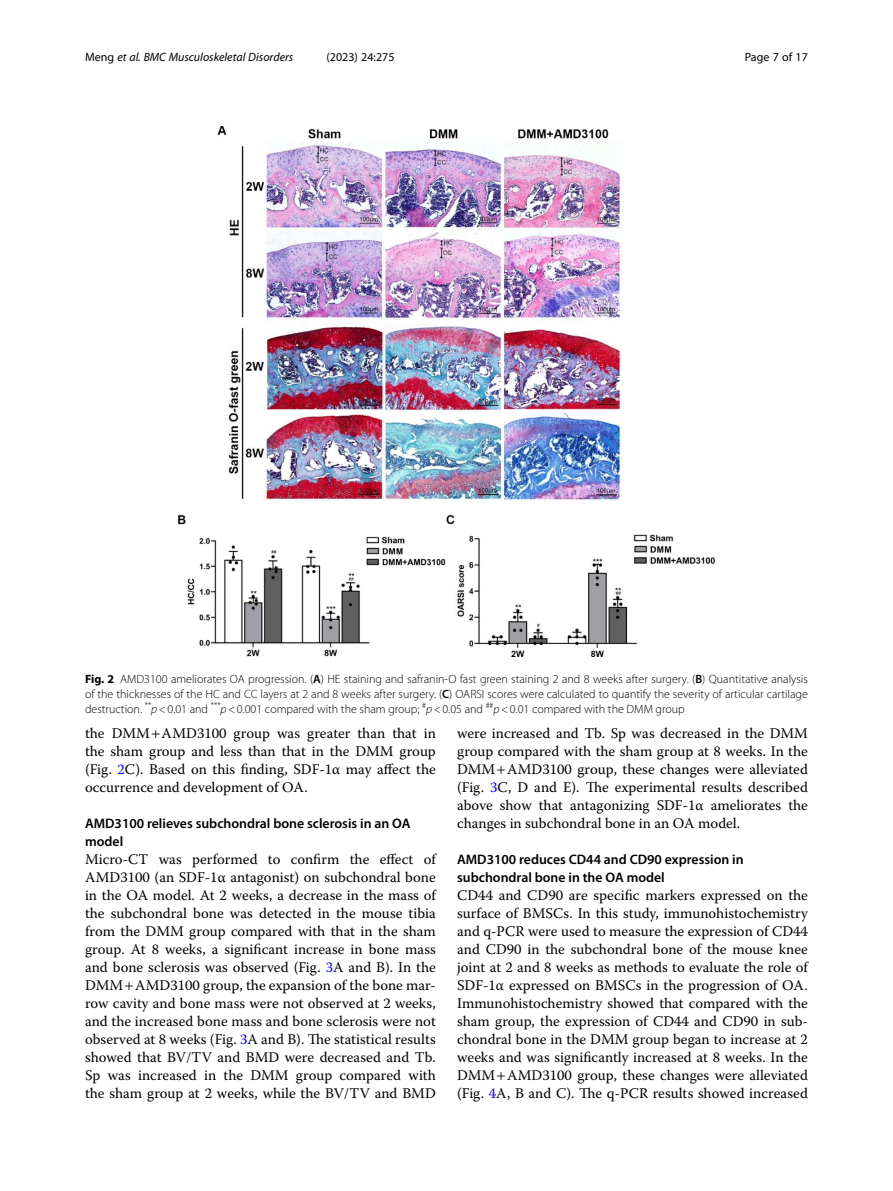
<style>
.page{position:relative;width:893px;height:1191px;background:#fff}
.page>*{position:absolute;margin:0;border:0;box-sizing:border-box;transform-origin:0 0}
.Body_Text{font:14.7px/18px "Warnock Pro";color:#000;text-align:justify}
.Head_2{font:600 13.8px/18px "Myriad Pro";color:#000}
.Figure_Caption{font:300 12px/15px "Myriad Pro";color:#000;text-align:justify}
.t1{font:italic 12px "Myriad Pro";color:#000}
.t2{font:12px "Myriad Pro";color:#000}
.s1{font-style:normal}
.s2{font-weight:700}
.s3{font-weight:600}
.s4{font-style:italic}
.s5{color:#00f}
</style>
<div class="page">
<img style="left:178px;top:126px;width:536px;height:530px">
<p class="t1" style="left:85px;top:50px;width:210px"><span class="s1">Meng</span> et al. BMC Musculoskeletal Disorders</p>
<p class="t2" style="left:326px;top:50px;width:70px">(2023) 24:275</p>
<p class="t2" style="left:745px;top:50px;width:65px">Page 7 of 17</p>
<p class="Figure_Caption" style="left:85px;top:672px;width:724px"><span class="s2">Fig. 2</span> AMD3100 ameliorates OA progression. (<span class="s3">A</span>) HE staining and safranin-O fast green staining 2 and 8 weeks after surgery. (<span class="s3">B</span>) Quantitative analysis of the thicknesses of the HC and CC layers at 2 and 8 weeks after surgery. (<span class="s3">C</span>) OARSI scores were calculated to quantify the severity of articular cartilage destruction. <sup>**</sup><span class="s4">p</span>&lt;0.01 and <sup>***</sup><span class="s4">p</span>&lt;0.001 compared with the sham group; <sup>#</sup><span class="s4">p</span>&lt;0.05 and <sup>##</sup><span class="s4">p</span>&lt;0.01 compared with the DMM group</p>
<p class="Body_Text" style="left:85px;top:724px;width:352px">the DMM AMD3100 group was greater than that in the sham group and less than that in the DMM group (Fig. <span class="s5">2</span>C). Based on this finding, SDF-1α may affect the occurrence and development of OA.</p>
<p class="Head_2" style="left:85px;top:814px;width:327px">AMD3100 relieves subchondral bone sclerosis in an OA model</p>
<p class="Body_Text" style="left:85px;top:850px;width:352px">Micro-CT was performed to confirm the effect of AMD3100 (an SDF-1α antagonist) on subchondral bone in the OA model. At 2 weeks, a decrease in the mass of the subchondral bone was detected in the mouse tibia from the DMM group compared with that in the sham group. At 8 weeks, a significant increase in bone mass and bone sclerosis was observed (Fig. <span class="s5">3</span>A and B). In the DMM AMD3100 group, the expansion of the bone mar&shy;row cavity and bone mass were not observed at 2 weeks, and the increased bone mass and bone sclerosis were not observed at 8 weeks (Fig. <span class="s5">3</span>A and B). The statistical results showed that BV/TV and BMD were decreased and Tb.<br>Sp was increased in the DMM group compared with the sham group at 2 weeks, while the BV/TV and BMD</p>
<p class="Body_Text" style="left:457px;top:724px;width:352px">were increased and Tb. Sp was decreased in the DMM group compared with the sham group at 8 weeks. In the DMM AMD3100 group, these changes were alleviated (Fig. <span class="s5">3</span>C, D and E). The experimental results described above show that antagonizing SDF-1α ameliorates the changes in subchondral bone in an OA model.</p>
<p class="Head_2" style="left:457px;top:850px;width:288px">AMD3100 reduces CD44 and CD90 expression in subchondral bone in the OA model</p>
<p class="Body_Text" style="left:457px;top:886px;width:352px">CD44 and CD90 are specific markers expressed on the surface of BMSCs. In this study, immunohistochemistry and q-PCR were used to measure the expression of CD44 and CD90 in the subchondral bone of the mouse knee joint at 2 and 8 weeks as methods to evaluate the role of SDF-1α expressed on BMSCs in the progression of OA.<br>Immunohistochemistry showed that compared with the sham group, the expression of CD44 and CD90 in sub&shy;chondral bone in the DMM group began to increase at 2 weeks and was significantly increased at 8 weeks. In the DMM AMD3100 group, these changes were alleviated (Fig. <span class="s5">4</span>A, B and C). The q-PCR results showed increased</p>
</div>
